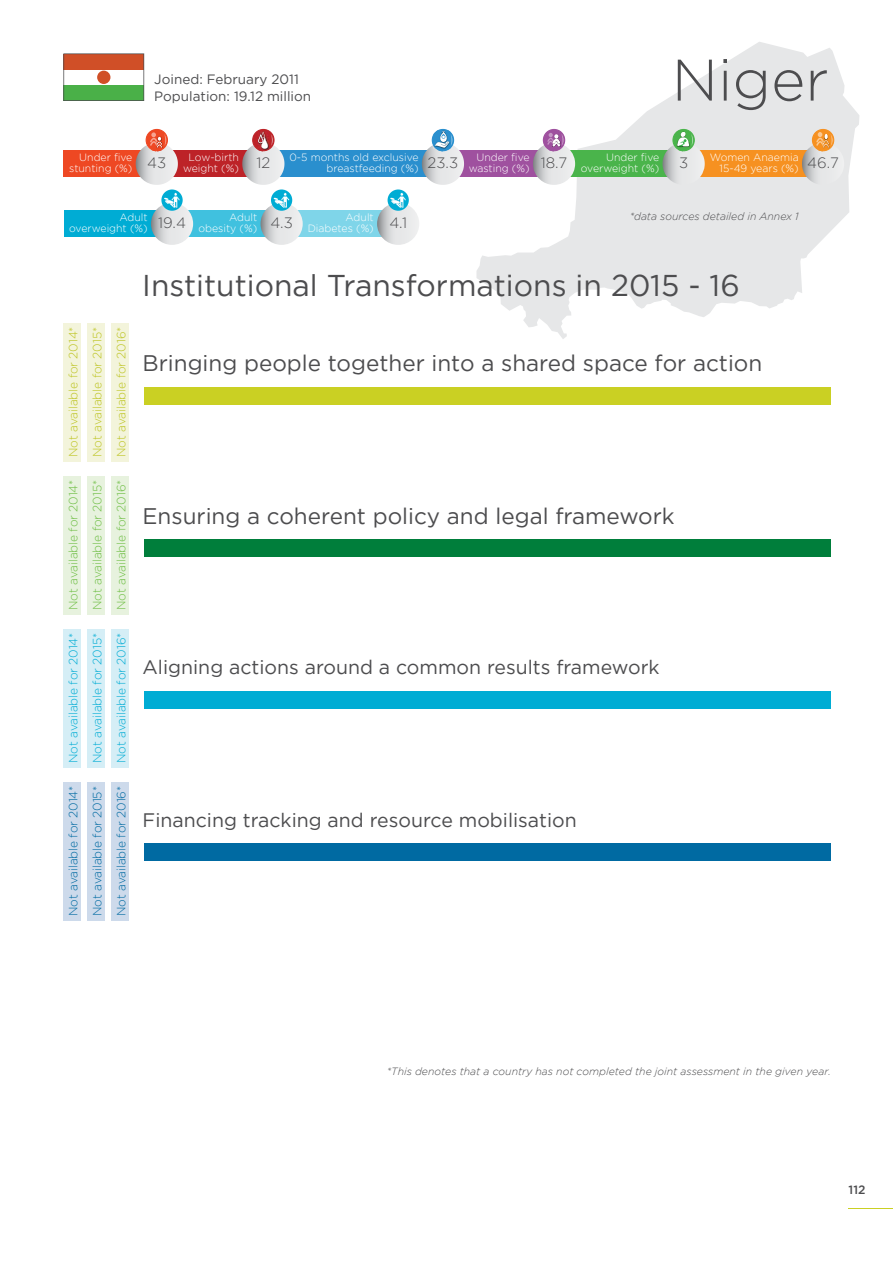
<style>
.page{position:relative;width:893px;height:1263px;background:#fff}
.page>*{position:absolute;margin:0;border:0;box-sizing:border-box;transform-origin:0 0}
.t1{font:300 58.5px "Gotham";color:#4d4d4f}
.t2{font:30px "Gotham";color:#4d4d4f}
.t3{font:22.5px "Gotham";color:#4d4d4f}
.t4{font:19.5px "Gotham";color:#4d4d4f}
.t5{font:300 15px "Gotham";color:#4d4d4f}
.t6{font:13.5px/16.2px "Gotham";color:#4d4d4f}
.t7{font:300 12px/24px "Gotham";letter-spacing:-.01em;color:#bdc421;text-align:justify}
.t8{font:300 12px/24px "Gotham";letter-spacing:-.01em;color:#6ebe44;text-align:justify}
.t9{font:300 12px/24px "Gotham";letter-spacing:-.01em;color:#00acd4;text-align:justify}
.t10{font:300 12px/24px "Gotham";letter-spacing:-.01em;color:#006aa2;text-align:justify}
.t11{font:500 12px "Gotham";color:#4d4d4f}
.t12{font:300 10.5px/10.5px "Gotham";color:#fff}
.t13{font:italic 300 10.5px "Gotham";color:#4d4d4f}
.t14{font:italic 300 10.5px "Gotham";color:#4d4d4f}
</style>
<div class="page">
<hr style="left:849px;top:1208px;width:44px;height:1px;background:#cad023">
<svg style="left:476px;top:42px;width:383px;height:297px;fill:#e6e7e8"></svg>
<div style="left:88px;top:782px;width:17px;height:138px;background:#cddaeb"></div>
<div style="left:88px;top:323px;width:17px;height:138px;background:#f3f4db"></div>
<div style="left:88px;top:476px;width:17px;height:138px;background:#e7f2de"></div>
<div style="left:64px;top:323px;width:17px;height:138px;background:#f3f4db"></div>
<div style="left:112px;top:323px;width:17px;height:138px;background:#f3f4db"></div>
<div style="left:64px;top:476px;width:17px;height:138px;background:#e7f2de"></div>
<div style="left:112px;top:476px;width:17px;height:138px;background:#e7f2de"></div>
<div style="left:88px;top:629px;width:17px;height:138px;background:#d5eef6"></div>
<div style="left:64px;top:629px;width:17px;height:138px;background:#d5eef6"></div>
<div style="left:112px;top:629px;width:17px;height:138px;background:#d5eef6"></div>
<div style="left:64px;top:782px;width:17px;height:138px;background:#cddaeb"></div>
<div style="left:112px;top:782px;width:17px;height:138px;background:#cddaeb"></div>
<svg style="left:697px;top:151px;width:125px;height:26px;background:#f09b3d"></svg>
<div style="left:566px;top:151px;width:117px;height:26px;background:#4ab44b"></div>
<svg style="left:448px;top:151px;width:105px;height:26px;background:#ae74af"></svg>
<svg style="left:272px;top:151px;width:170px;height:26px;background:#469acf"></svg>
<svg style="left:158px;top:151px;width:105px;height:26px;background:#c44f53"></svg>
<div style="left:64px;top:151px;width:92px;height:26px;background:#ee4823"></div>
<svg style="left:136px;top:129px;width:32px;height:39px"></svg>
<svg style="left:242px;top:129px;width:33px;height:36px"></svg>
<svg style="left:432px;top:129px;width:22px;height:22px"></svg>
<div style="left:64px;top:211px;width:102px;height:26px;background:#00acd4"></div>
<svg style="left:533px;top:129px;width:32px;height:35px"></svg>
<svg style="left:662px;top:129px;width:33px;height:56px;background:#bfd4c1"></svg>
<svg style="left:802px;top:129px;width:32px;height:31px"></svg>
<div style="left:292px;top:211px;width:106px;height:26px;background:#7fd5e9"></div>
<svg style="left:377px;top:203px;width:42px;height:42px"></svg>
<div style="left:176px;top:211px;width:105px;height:26px;background:#40c1df"></div>
<svg style="left:261px;top:203px;width:42px;height:42px"></svg>
<svg style="left:151px;top:203px;width:42px;height:42px"></svg>
<svg style="left:388px;top:189px;width:21px;height:22px"></svg>
<svg style="left:390px;top:193px;width:16px;height:15px"></svg>
<svg style="left:271px;top:189px;width:21px;height:22px"></svg>
<svg style="left:273px;top:193px;width:17px;height:15px"></svg>
<svg style="left:161px;top:189px;width:22px;height:22px"></svg>
<svg style="left:164px;top:193px;width:16px;height:15px"></svg>
<svg style="left:63px;top:53px;width:81px;height:48px"></svg>
<div style="left:144px;top:387px;width:687px;height:17px;background:#cad023"></div>
<div style="left:144px;top:539px;width:687px;height:17px;background:#007e3b"></div>
<div style="left:144px;top:691px;width:687px;height:17px;background:#00acd4"></div>
<div style="left:144px;top:843px;width:687px;height:17px;background:#006aa2"></div>
<p class="t6" style="left:154px;top:71px;width:158px">Joined: February 2011<br>Population: 19.12 million</p>
<h1 class="t1" style="left:672px;top:43px;width:158px">Niger</h1>
<p class="t12" style="left:69px;top:152px;width:99px;text-indent:10px">Under five stunting (%) <sup>43</sup></p>
<p class="t12" style="left:183px;top:152px;width:89px;text-indent:5px">Low-birth weight (%) <sup>12</sup></p>
<p class="t12" style="left:327px;top:152px;width:133px;text-indent:-37px">0-5 months old exclusive breastfeeding (%) <sup>23.3</sup></p>
<p class="t12" style="left:469px;top:152px;width:100px;text-indent:8px">Under five wasting (%) <sup>18.7</sup></p>
<p class="t12" style="left:581px;top:152px;width:80px;text-align:right">Under five overweight (%)</p>
<h3 class="t5" style="left:679px;top:154px;width:11px">3</h3>
<p class="t12" style="left:719px;top:152px;width:121px;text-indent:-10px">Women Anaemia<br>15-49 years (%) <sup>46.7</sup></p>
<p class="t12" style="left:69px;top:212px;width:80px;text-align:right">Adult overweight (%)</p>
<p class="t12" style="left:198px;top:212px;width:60px;text-align:right">Adult obesity (%)</p>
<p class="t12" style="left:308px;top:212px;width:68px;text-align:right">Adult<br>Diabetes (%)</p>
<h3 class="t5" style="left:158px;top:214px;width:29px">19.4</h3>
<h3 class="t5" style="left:270px;top:214px;width:24px">4.3</h3>
<h3 class="t5" style="left:389px;top:214px;width:19px">4.1</h3>
<p class="t14" style="left:630px;top:209px;width:170px">*data sources detailed in Annex 1</p>
<p class="t7" style="left:61px;top:457px;width:132px;rotate:-90deg">Not available for 2014* Not available for 2015* Not available for 2016*</p>
<p class="t8" style="left:61px;top:610px;width:132px;rotate:-90deg">Not available for 2014* Not available for 2015* Not available for 2016*</p>
<p class="t9" style="left:61px;top:763px;width:132px;rotate:-90deg">Not available for 2014* Not available for 2015* Not available for 2016*</p>
<p class="t10" style="left:61px;top:916px;width:132px;rotate:-90deg">Not available for 2014* Not available for 2015* Not available for 2016*</p>
<h2 class="t2" style="left:142px;top:266px;width:599px">Institutional Transformations in 2015 - 16</h2>
<h3 class="t3" style="left:143px;top:348px;width:621px">Bringing people together into a shared space for action</h3>
<h3 class="t3" style="left:143px;top:501px;width:534px">Ensuring a coherent policy and legal framework</h3>
<h3 class="t4" style="left:143px;top:655px;width:519px">Aligning actions around a common results framework</h3>
<h3 class="t4" style="left:143px;top:808px;width:436px">Financing tracking and resource mobilisation</h3>
<p class="t13" style="left:387px;top:1065px;width:446px">*This denotes that a country has not completed the joint assessment in the given year.</p>
<p class="t11" style="left:849px;top:1182px;width:18px">112</p>
</div>
